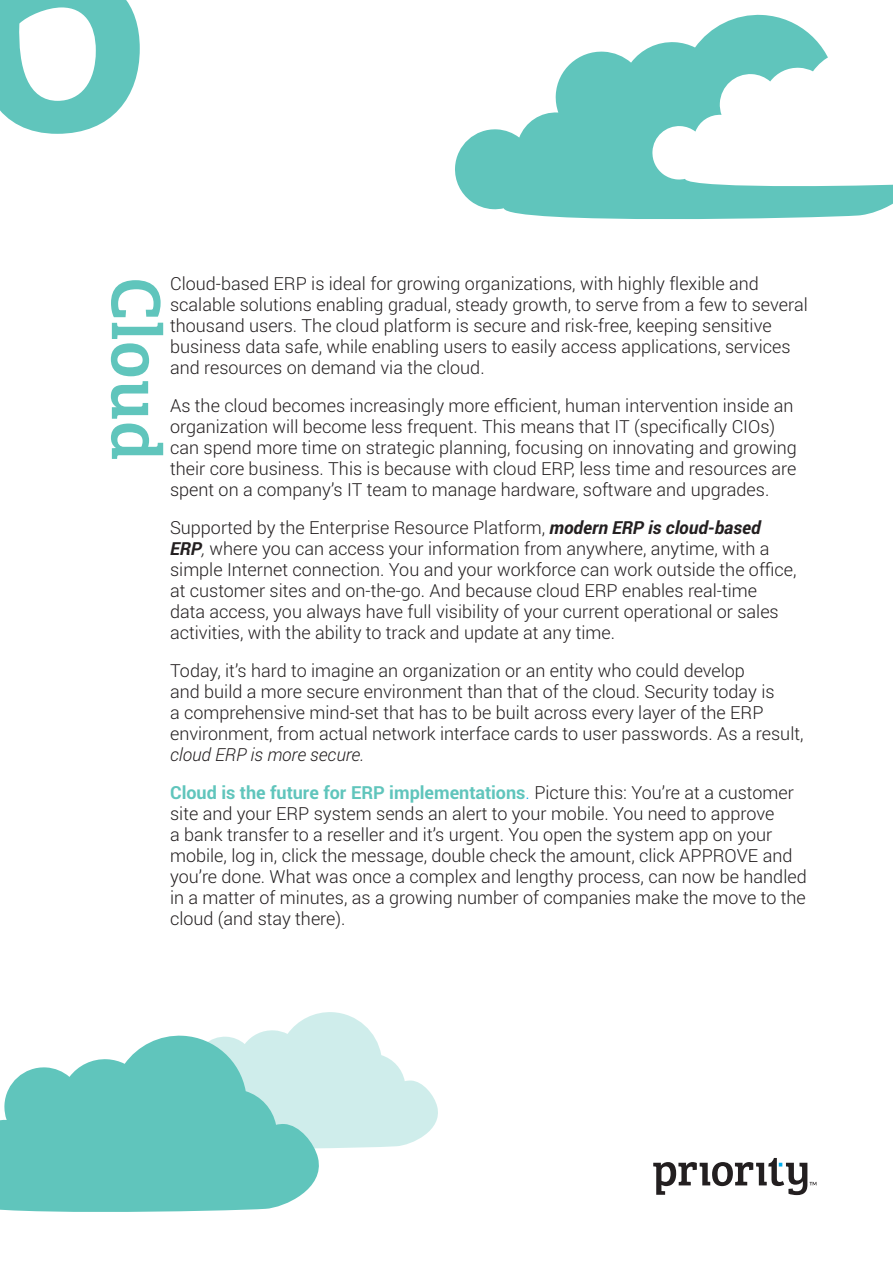
<style>
.page{position:relative;width:893px;height:1263px;background:#fff}
.page>*{position:absolute;margin:0;border:0;box-sizing:border-box;transform-origin:0 0}
.t1{font:375px "Bree Serif";color:#60c5bc}
.t2{font:72px "Bree Serif";color:#60c5bc}
.t3{font:300 18px/21px "Roboto";color:#231f20}
.t4{font:700 18px/38px "Roboto";color:#60c5bc}
.s1{font-weight:700;font-style:italic}
.s2{font-style:italic}
.s3{font-weight:300;font-style:italic;color:#231f20}
.s4{font-weight:300;color:#00aeef}
.s5{font-weight:300;color:#231f20}
</style>
<div class="page">
<svg style="left:257px;top:1012px;width:181px;height:137px"></svg>
<svg style="left:0;top:1034px;width:325px;height:178px;background:#81d1ca"></svg>
<svg style="left:455px;top:14px;width:438px;height:205px;fill:#60c5bc"></svg>
<svg style="left:652px;top:49px;width:241px;height:141px"></svg>
<svg style="left:653px;top:1158px;width:163px;height:37px"></svg>
<h1 class="t1" style="left:-43px;top:-280px;width:198px">6</h1>
<p class="t3" style="left:170px;top:272px;width:639px">Cloud-based ERP is ideal for growing organizations, with highly flexible and scalable solutions enabling gradual, steady growth to, serve from a few to several thousand users. The cloud platform is secure and risk-free, keeping sensitive business data safe, while enabling users to easily access applications, services and resources on demand via the cloud.</p>
<p class="t3" style="left:170px;top:394px;width:625px">As the cloud becomes increasingly more efficient, human intervention inside an</p>
<p class="t3" style="left:170px;top:415px;width:607px">organization will become less frequent. This means that IT (specifically CIOs(</p>
<p class="t3" style="left:170px;top:436px;width:628px">can spend more time on strategic planning, focusing on innovating and growing</p>
<p class="t3" style="left:572px;top:457px;width:226px">, less time and resources are</p>
<h2 class="t2" style="left:190px;top:277px;width:186px;rotate:90deg">Cloud</h2>
<p class="t3" style="left:170px;top:457px;width:601px">their core business. This is because with cloud ERP<br>spent on a company I Ts’ team to manage hardware, software and upgrades.</p>
<p class="t3" style="left:170px;top:516px;width:628px">Supported by the Enterprise Resource Platform, <span class="s1">modern ERP is cloud-based ERP</span><span class="s2">,</span> where you can access your information from anywhere, anytime, with a simple Internet connection. You and your workforce can work outside the office, at customer sites and on-the-go. And because cloud ERP enables real-time data access, you always have full visibility of your current operational or sales activities, with the ability to track and update at any time.</p>
<p class="t3" style="left:170px;top:660px;width:635px">Today s’i t, hard to imagine an organization or an entity who could develop<br>and build a more secure environment than that of the cloud. Security today is<br>a comprehensive mind-set that has to be built across every layer of the ERP environment, from actual network interface cards to user passwords. As a result,</p>
<p class="t4" style="left:170px;top:735px;width:625px"><span class="s3">cloud ERP is more secure.<br></span>Cloud is the future for ERP implementations<span class="s4">.</span> <span class="s5">Picture this: You r e’ at a customer</span></p>
<p class="t3" style="left:170px;top:803px;width:638px">site and your ERP system sends an alert to your mobile. You need to approve<br>a bank transfer to a reseller and s’i t urgent. You open the system app on your mobile, log in, click the message, double check the amount, click APPROVE and you r e’ done. What was once a complex and lengthy process, can now be handled in a matter of minutes, as a growing number of companies make the move to the cloud (and stay there .(</p>
</div>
